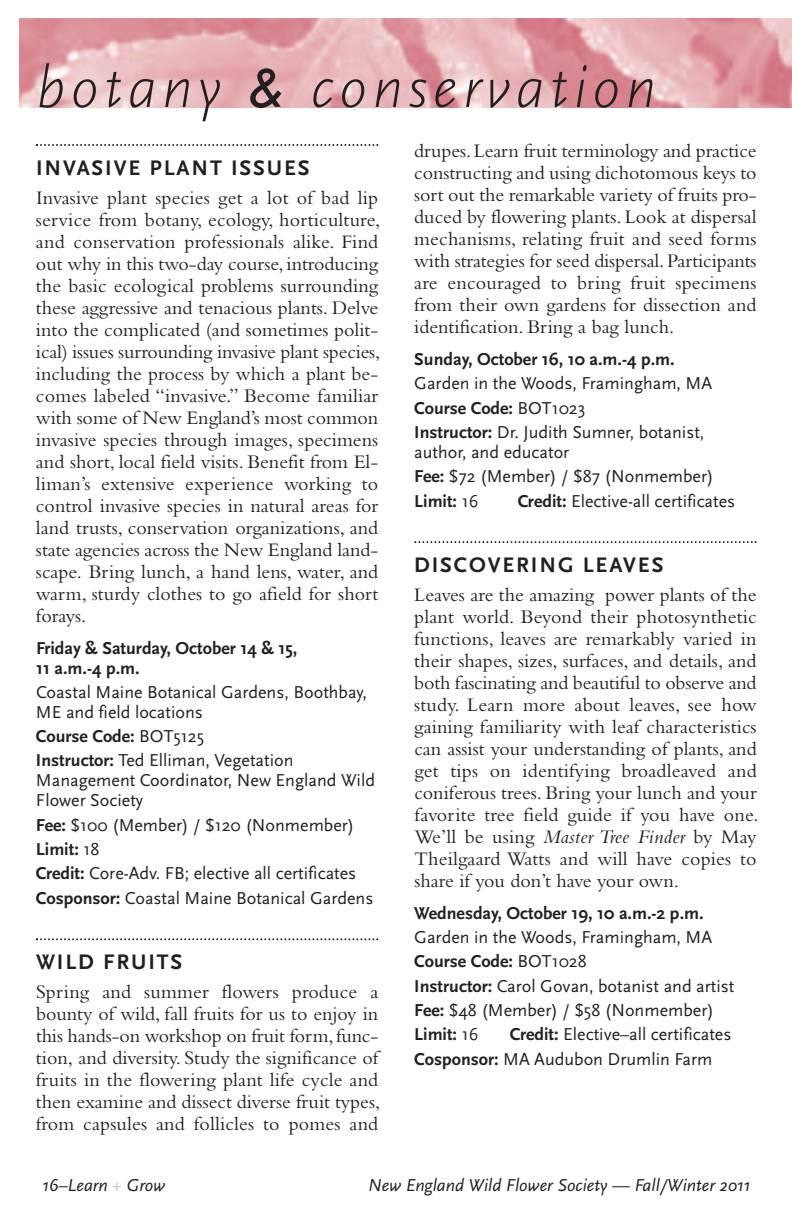
<style>
.page{position:relative;width:792px;height:1224px;background:#fff}
.page>*{position:absolute;margin:0;border:0;box-sizing:border-box;transform-origin:0 0}
.t1{font:italic 300 60px "Scala Sans OT";letter-spacing:.08em;color:#231f20}
.t2{font:700 22px "Scala Sans OT";letter-spacing:.085em;color:#231f20}
.t3{font:20px/22px "Bembo";color:#231f20;text-align:justify}
.t4{font:18px/24.4px "Scala Sans OT";color:#231f20}
.t5{font:700 18px/20px "Scala Sans OT";color:#231f20}
.t6{font:italic 18px "Scala Sans OT";color:#231f20}
.s1{font-family:"Tw Cen";font-weight:400}
.s2{font-weight:700}
.s3{font-style:italic}
.s4{color:#bcbdc0}
</style>
<div class="page">
<img style="left:19px;top:18px;width:773px;height:90px">
<svg style="left:36px;top:144px;width:342px;height:2px"></svg>
<svg style="left:36px;top:938px;width:342px;height:2px"></svg>
<svg style="left:414px;top:541px;width:343px;height:2px"></svg>
<h1 class="t1" style="left:36px;top:67px;width:622px">botany <span class="s1">&amp;</span> conservation</h1>
<p class="t2" style="left:36px;top:160px;width:275px">INVASIVE PLANT ISSUES</p>
<p class="t3" style="left:36px;top:189px;width:346px">Invasive plant species get a lot of bad lip service from botany, ecology, horticulture, and conservation professionals alike. Find out why in this two-day course, introducing the basic ecological problems surrounding these aggressive and tenacious plants. Delve into the complicated (and sometimes polit&shy;ical) issues surrounding invasive plant species, including the process by which a plant be&shy;comes labeled “invasive.” Become familiar with some of New England’s most common invasive species through images, specimens and short, local field visits. Benefit from El&shy;liman’s extensive experience working to control invasive species in natural areas for land trusts, conservation organizations, and state agencies across the New England land&shy;scape. Bring lunch, a hand lens, water, and warm, sturdy clothes to go afield for short forays.</p>
<p class="t5" style="left:36px;top:640px;width:263px">Friday &amp; Saturday, October 14 &amp; 15,<br>11 a.m.-4 p.m.</p>
<p class="t4" style="left:36px;top:684px;width:333px;line-height:20px">Coastal Maine Botanical Gardens, Boothbay,<br>ME and field locations</p>
<p class="t4" style="left:36px;top:726px;width:259px"><span class="s2">Course Code:</span> BOT5125<br><span class="s2">Instructor:</span> Ted Elliman, Vegetation</p>
<p class="t4" style="left:36px;top:773px;width:341px;line-height:20px">Management Coordinator, New England Wild<br>Flower Society</p>
<p class="t4" style="left:36px;top:815px;width:339px"><span class="s2">Fee:</span> $100 (Member) / $120 (Nonmember)<br><span class="s2">Limit:</span> 18<br><span class="s2">Credit:</span> Core-Adv. FB; elective all certificates <span class="s2">Cosponsor:</span> Coastal Maine Botanical Gardens</p>
<p class="t3" style="left:414px;top:142px;width:344px">drupes.Learn fruit terminology and practice constructing and using dichotomous keys to sort out the remarkable variety of fruits pro&shy;duced by flowering plants. Look at dispersal mechanisms, relating fruit and seed forms with strategies for seed dispersal.Participants are encouraged to bring fruit specimens from their own gardens for dissection and identification. Bring a bag lunch.</p>
<p class="t5" style="left:414px;top:351px;width:262px">Sunday, October 16, 10 a.m.-4 p.m.</p>
<p class="t4" style="left:414px;top:373px;width:299px">Garden in the Woods, Framingham, MA<br><span class="s2">Course Code:</span> BOT1023<br><span class="s2">Instructor:</span> Dr. Judith Sumner, botanist,</p>
<p class="t4" style="left:414px;top:442px;width:301px">author, and educator<br><span class="s2">Fee:</span> $72 (Member) / $87 (Nonmember)<br><span class="s2">Limit:</span> 16</p>
<p class="t4" style="left:518px;top:491px;width:219px"><span class="s2">Credit:</span> Elective-all certificates</p>
<p class="t2" style="left:414px;top:557px;width:251px">DISCOVERING LEAVES</p>
<p class="t3" style="left:414px;top:586px;width:346px">Leaves are the amazing power plants of the plant world. Beyond their photosynthetic functions, leaves are remarkably varied in their shapes, sizes, surfaces, and details, and both fascinating and beautiful to observe and study. Learn more about leaves, see how gaining familiarity with leaf characteristics can assist your understanding of plants, and get tips on identifying broadleaved and coniferous trees. Bring your lunch and your favorite tree field guide if you have one.<br>We’ll be using <span class="s3">Master Tree Finder</span> by May Theilgaard Watts and will have copies to share if you don’t have your own.</p>
<p class="t5" style="left:414px;top:905px;width:291px">Wednesday, October 19, 10 a.m.-2 p.m.</p>
<p class="t4" style="left:414px;top:927px;width:322px">Garden in the Woods, Framingham, MA<br><span class="s2">Course Code:</span> BOT1028<br><span class="s2">Instructor:</span> Carol Govan, botanist and artist<br><span class="s2">Fee:</span> $48 (Member) / $58 (Nonmember)<br><span class="s2">Limit:</span> 16</p>
<p class="t2" style="left:36px;top:955px;width:148px">WILD FRUITS</p>
<p class="t3" style="left:36px;top:983px;width:346px">Spring and summer flowers produce a bounty of wild, fall fruits for us to enjoy in this hands-on workshop on fruit form,func&shy;tion, and diversity. Study the significance of fruits in the flowering plant life cycle and then examine and dissect diverse fruit types, from capsules and follicles to pomes and</p>
<p class="t4" style="left:414px;top:1024px;width:319px;text-indent:96px"><span class="s2">Credit:</span> Elective–all certificates<br><span class="s2">Cosponsor:</span> MA Audubon Drumlin Farm</p>
<p class="t6" style="left:42px;top:1179px;width:125px">16–Learn <span class="s4">+</span> Grow</p>
<p class="t6" style="left:368px;top:1179px;width:383px">New England Wild Flower Society — Fall/Winter 2011</p>
</div>
